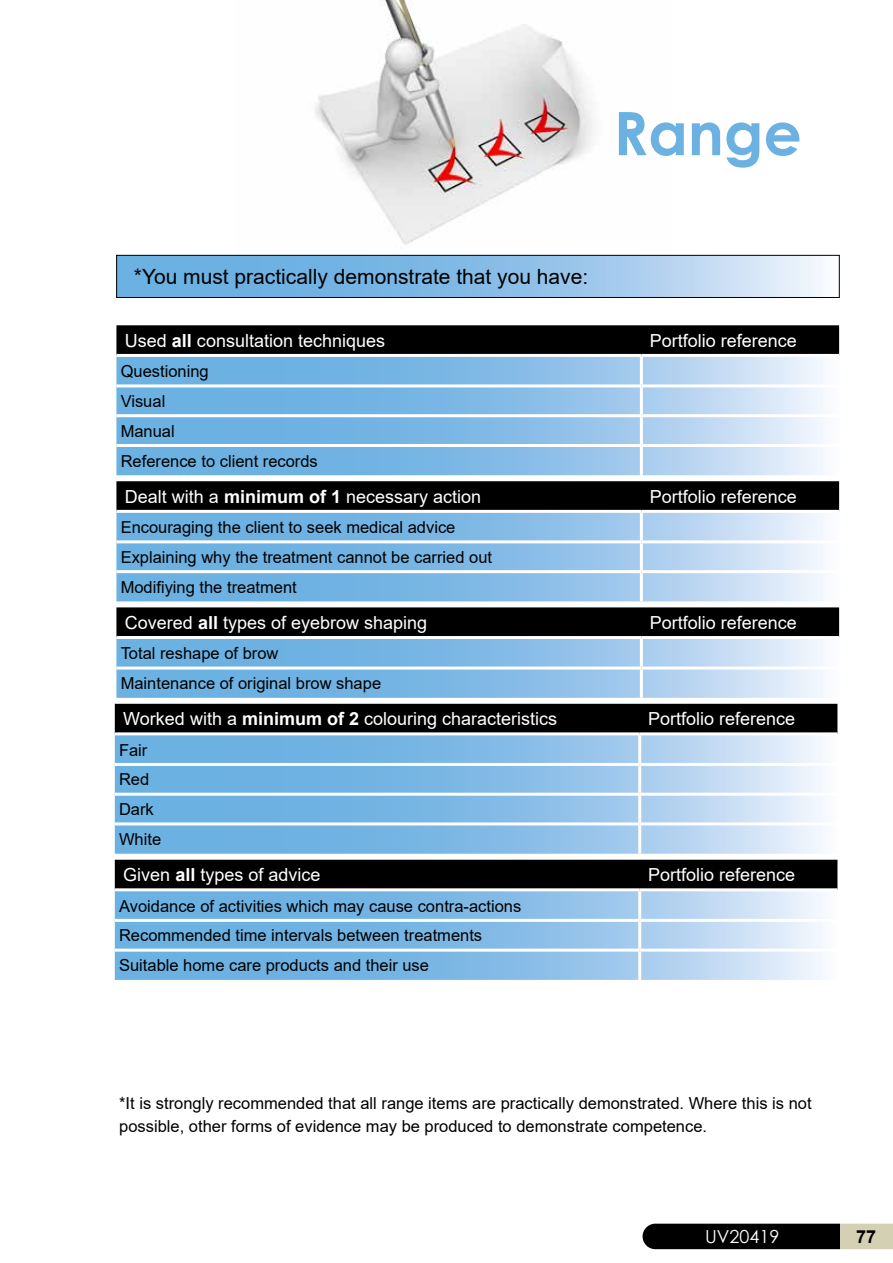
<style>
.page{position:relative;width:893px;height:1263px;background:#fff}
.page>*{position:absolute;margin:0;border:0;box-sizing:border-box;transform-origin:0 0}
.t1{font:700 60px "Century Gothic";color:#6bb1e2}
.t2{font:21px "Arial";color:#000}
.t3{font:18px "Arial";color:#fff}
.t4{font:18px "Century Gothic";color:#fff}
.t5{font:700 18px "Arial";color:#000}
.t6{font:16.5px/29.7px "Arial";color:#000}
.s1{font-weight:700}
.s2{font-weight:700;font-size:24px;color:#6bb1e2}
</style>
<div class="page">
<img style="left:235px;top:0;width:437px;height:255px">
<svg style="left:118px;top:257px;width:705px;height:39px;background:#92c3e9"></svg>
<div style="left:116px;top:255px;width:723px;height:43px;border:1px solid #000"></div>
<svg style="left:116px;top:325px;width:723px;height:29px;background:#030303"></svg>
<svg style="left:116px;top:357px;width:707px;height:118px;background:#8fc1e9"></svg>
<hr style="left:640px;top:357px;width:3px;height:27px;background:#fff">
<hr style="left:116px;top:384px;width:525px;height:3px;background:#fff">
<hr style="left:641px;top:384px;width:198px;height:3px;background:#fff">
<hr style="left:640px;top:387px;width:3px;height:27px;background:#fff">
<hr style="left:116px;top:414px;width:525px;height:3px;background:#fff">
<hr style="left:641px;top:414px;width:198px;height:3px;background:#fff">
<hr style="left:640px;top:417px;width:3px;height:27px;background:#fff">
<hr style="left:116px;top:444px;width:525px;height:3px;background:#fff">
<hr style="left:641px;top:444px;width:198px;height:3px;background:#fff">
<hr style="left:640px;top:447px;width:3px;height:28px;background:#fff">
<svg style="left:116px;top:481px;width:723px;height:29px;background:#030303"></svg>
<svg style="left:116px;top:513px;width:707px;height:88px;background:#8fc1e9"></svg>
<hr style="left:640px;top:513px;width:3px;height:27px;background:#fff">
<hr style="left:116px;top:540px;width:525px;height:3px;background:#fff">
<hr style="left:641px;top:540px;width:198px;height:3px;background:#fff">
<hr style="left:640px;top:543px;width:3px;height:27px;background:#fff">
<hr style="left:116px;top:570px;width:525px;height:3px;background:#fff">
<hr style="left:641px;top:570px;width:198px;height:3px;background:#fff">
<hr style="left:640px;top:573px;width:3px;height:28px;background:#fff">
<svg style="left:116px;top:607px;width:723px;height:91px;background:#61819b"></svg>
<hr style="left:640px;top:639px;width:3px;height:27px;background:#fff">
<hr style="left:116px;top:666px;width:525px;height:3px;background:#fff">
<hr style="left:641px;top:666px;width:198px;height:3px;background:#fff">
<hr style="left:640px;top:669px;width:3px;height:29px;background:#fff">
<hr style="left:641px;top:636px;width:198px;height:3px;background:#fff">
<hr style="left:116px;top:636px;width:525px;height:3px;background:#fff">
<svg style="left:642px;top:1224px;width:251px;height:25px;background:#2f2f29"></svg>
<div style="left:115px;top:704px;width:722px;height:28px;background:#000"></div>
<svg style="left:115px;top:735px;width:706px;height:119px;background:#8ec1e8"></svg>
<hr style="left:638px;top:735px;width:3px;height:28px;background:#fff">
<hr style="left:115px;top:763px;width:525px;height:3px;background:#fff">
<hr style="left:640px;top:763px;width:197px;height:3px;background:#fff">
<hr style="left:638px;top:766px;width:3px;height:27px;background:#fff">
<hr style="left:115px;top:793px;width:525px;height:3px;background:#fff">
<hr style="left:640px;top:793px;width:197px;height:3px;background:#fff">
<hr style="left:638px;top:796px;width:3px;height:26px;background:#fff">
<hr style="left:115px;top:822px;width:525px;height:3px;background:#fff">
<hr style="left:640px;top:822px;width:197px;height:3px;background:#fff">
<hr style="left:638px;top:825px;width:3px;height:29px;background:#fff">
<div style="left:115px;top:860px;width:722px;height:28px;background:#000"></div>
<svg style="left:115px;top:891px;width:706px;height:89px;background:#90c2e9"></svg>
<hr style="left:638px;top:891px;width:3px;height:28px;background:#fff">
<hr style="left:115px;top:919px;width:525px;height:3px;background:#fff">
<hr style="left:640px;top:919px;width:197px;height:3px;background:#fff">
<hr style="left:638px;top:922px;width:3px;height:27px;background:#fff">
<hr style="left:115px;top:949px;width:525px;height:3px;background:#fff">
<hr style="left:640px;top:949px;width:197px;height:3px;background:#fff">
<hr style="left:638px;top:952px;width:3px;height:28px;background:#fff">
<h1 class="t1" style="left:613px;top:88px;width:190px">Range</h1>
<p class="t2" style="left:134px;top:262px;width:456px">*You must practically demonstrate that you have:</p>
<p class="t3" style="left:125px;top:328px;width:262px">Used <span class="s1">all</span> consultation techniques</p>
<p class="t3" style="left:650px;top:328px;width:149px">Portfolio reference</p>
<p class="t6" style="left:121px;top:356px;width:199px">Questioning<br>Visual<br>Manual<br>Reference to client records</p>
<p class="t3" style="left:125px;top:484px;width:358px">Dealt with a <span class="s1">minimum of 1</span> necessary action</p>
<p class="t3" style="left:650px;top:484px;width:149px">Portfolio reference</p>
<p class="t6" style="left:121px;top:512px;width:373px">Encouraging the client to seek medical advice<br>Explaining why the treatment cannot be carried out<br>Modifiying the treatment</p>
<p class="t3" style="left:125px;top:610px;width:304px">Covered <span class="s1">all</span> types of eyebrow shaping</p>
<p class="t3" style="left:650px;top:610px;width:149px">Portfolio reference</p>
<p class="t6" style="left:121px;top:638px;width:262px">Total reshape of brow<br>Maintenance of original brow shape</p>
<p class="t3" style="left:123px;top:707px;width:435px">Worked with a <span class="s1">minimum of 2</span> colouring characteristics</p>
<p class="t3" style="left:648px;top:707px;width:149px">Portfolio reference</p>
<p class="t6" style="left:119px;top:735px;width:84px">Fair<br>Red<br>Dark<br>White <span class="s2">ark</span></p>
<p class="t3" style="left:123px;top:863px;width:199px">Given <span class="s1">all</span> types of advice</p>
<p class="t3" style="left:648px;top:863px;width:149px">Portfolio reference</p>
<p class="t6" style="left:119px;top:891px;width:404px">Avoidance of activities which may cause contra-actions<br>Recommended time intervals between treatments<br>Suitable home care products and their use</p>
<p class="t6" style="left:119px;top:1092px;width:694px;line-height:22.5px">*It is strongly recommended that all range items are practically demonstrated. Where this is not possible, other forms of evidence may be produced to demonstrate competence.</p>
<p class="t4" style="left:705px;top:1223px;width:76px">UV20419</p>
<p class="t5" style="left:856px;top:1224px;width:22px">77</p>
</div>
